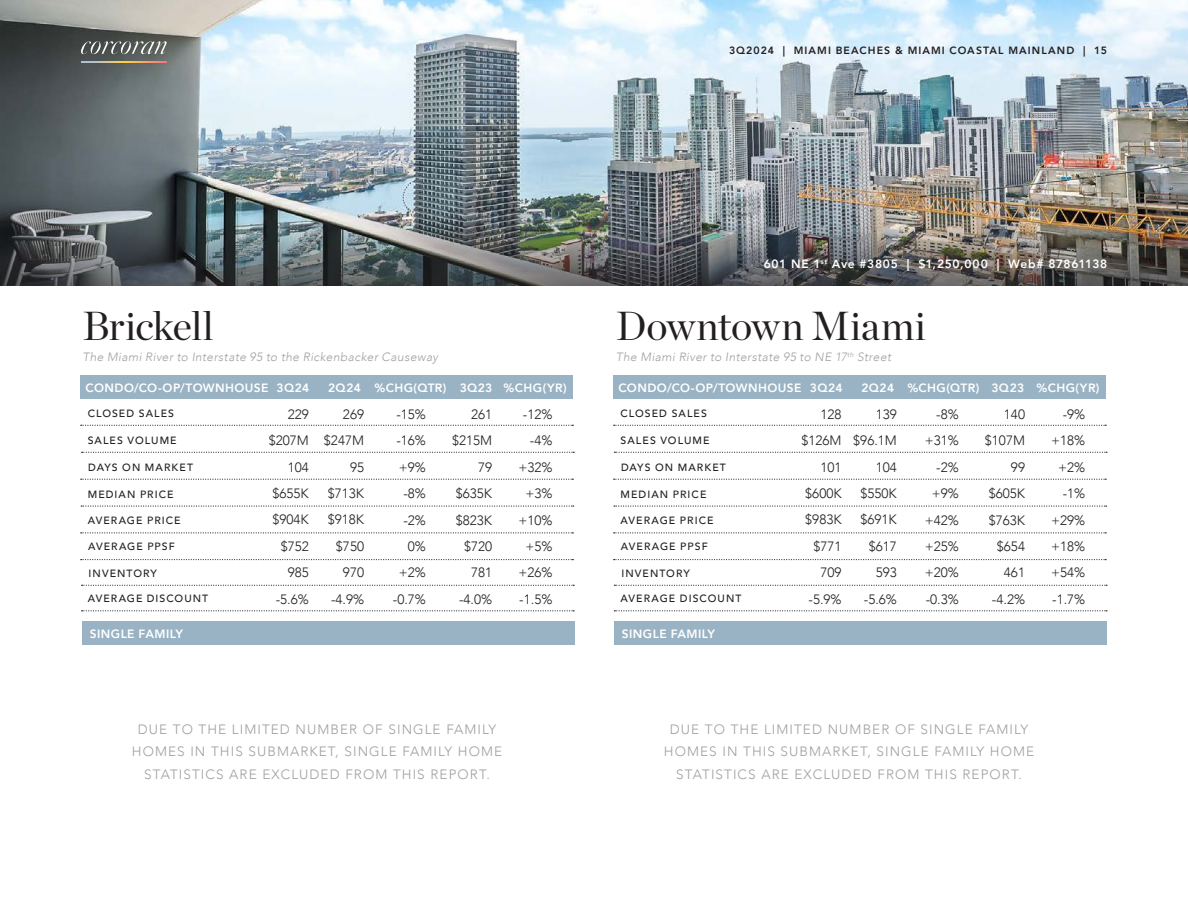
<style>
.page{position:relative;width:1188px;height:918px;background:#fff}
.page>*{position:absolute;margin:0;border:0;box-sizing:border-box;transform-origin:0 0}
.BC{font:40.5px "Chronicle Display";letter-spacing:-.01em;color:#231f20}
.t1{font:300 13.5px "Avenir";color:#231f20}
.t2{font:300 13.5px/22.5px "Avenir";letter-spacing:.08em;color:#9d9fa2;text-align:center}
.Caption_Right{font:800 12px "Avenir";letter-spacing:.035em;color:#fff}
.BC-2{font:italic 300 12px "Avenir";letter-spacing:.035em;color:#9d9fa2}
.BC-3{font:800 12px "Avenir";letter-spacing:.06em;color:#fff}
.Caption_Right-2{font:500 10.5px "Avenir";letter-spacing:.1em;color:#231f20}
.t3{font:800 10.5px "Avenir";letter-spacing:.105em;color:#231f20}
</style>
<div class="page">
<img style="left:0;top:0;width:1188px;height:221px">
<img style="left:0;top:221px;width:1188px;height:64px">
<div style="left:82px;top:621px;width:493px;height:24px;background:#99b3c5"></div>
<div style="left:614px;top:621px;width:493px;height:24px;background:#99b3c5"></div>
<div style="left:80px;top:375px;width:493px;height:24px;background:#99b3c5"></div>
<svg style="left:81px;top:425px;width:492px;height:1px"></svg>
<svg style="left:82px;top:452px;width:492px;height:1px"></svg>
<svg style="left:81px;top:479px;width:492px;height:1px"></svg>
<svg style="left:81px;top:506px;width:493px;height:1px"></svg>
<svg style="left:81px;top:532px;width:492px;height:1px"></svg>
<svg style="left:81px;top:559px;width:492px;height:1px"></svg>
<svg style="left:82px;top:585px;width:492px;height:1px"></svg>
<svg style="left:82px;top:610px;width:492px;height:1px"></svg>
<div style="left:613px;top:375px;width:493px;height:24px;background:#99b3c5"></div>
<svg style="left:614px;top:425px;width:492px;height:1px"></svg>
<svg style="left:614px;top:452px;width:493px;height:1px"></svg>
<svg style="left:614px;top:479px;width:492px;height:1px"></svg>
<svg style="left:614px;top:506px;width:493px;height:1px"></svg>
<svg style="left:614px;top:532px;width:492px;height:1px"></svg>
<svg style="left:614px;top:559px;width:492px;height:1px"></svg>
<svg style="left:614px;top:585px;width:493px;height:1px"></svg>
<svg style="left:614px;top:610px;width:493px;height:1px"></svg>
<svg style="left:81px;top:41px;width:86px;height:13px"></svg>
<svg style="left:81px;top:61px;width:86px;height:2px"></svg>
<p class="t3" style="left:729px;top:42px;width:379px">3Q2024 | MIAMI BEACHES &amp; MIAMI COASTAL MAINLAND | 15</p>
<p class="BC" style="left:82px;top:295px;width:133px">Brickell</p>
<p class="BC-2" style="left:82px;top:350px;width:357px">The Miami River to Interstate 95 to the Rickenbacker Causeway</p>
<p class="BC-3" style="left:764px;top:255px;width:345px">601 NE 1<sup>st</sup> Ave #3805 | $1,250,000 | Web# 87861138</p>
<p class="BC" style="left:616px;top:295px;width:312px">Downtown Miami</p>
<p class="BC-2" style="left:616px;top:350px;width:277px">The Miami River to Interstate 95 to NE 17<sup>th</sup> Street</p>
<p class="Caption_Right" style="left:86px;top:378px;width:184px">CONDO/CO-OP/TOWNHOUSE</p>
<p class="Caption_Right-2" style="left:88px;top:404px;width:88px">CLOSED SALES</p>
<p class="Caption_Right" style="left:328px;top:378px;width:34px">2Q24</p>
<p class="Caption_Right" style="left:460px;top:378px;width:34px">3Q23</p>
<p class="Caption_Right" style="left:618px;top:378px;width:184px">CONDO/CO-OP/TOWNHOUSE</p>
<p class="Caption_Right-2" style="left:621px;top:404px;width:88px">CLOSED SALES</p>
<p class="Caption_Right" style="left:277px;top:378px;width:34px">3Q24</p>
<p class="Caption_Right" style="left:375px;top:378px;width:73px">%CHG(QTR)</p>
<p class="Caption_Right" style="left:504px;top:378px;width:65px">%CHG(YR)</p>
<p class="Caption_Right" style="left:810px;top:378px;width:34px">3Q24</p>
<p class="Caption_Right" style="left:907px;top:378px;width:73px">%CHG(QTR)</p>
<p class="Caption_Right" style="left:1036px;top:378px;width:65px">%CHG(YR)</p>
<p class="Caption_Right" style="left:862px;top:378px;width:34px">2Q24</p>
<p class="Caption_Right" style="left:992px;top:378px;width:34px">3Q23</p>
<p class="t1" style="left:396px;top:406px;width:31px">-15%</p>
<p class="t1" style="left:396px;top:433px;width:31px">-16%</p>
<p class="t1" style="left:399px;top:459px;width:29px">+9%</p>
<p class="t1" style="left:403px;top:485px;width:24px">-8%</p>
<p class="t1" style="left:403px;top:512px;width:24px">-2%</p>
<p class="t1" style="left:408px;top:538px;width:20px">0%</p>
<p class="t1" style="left:399px;top:565px;width:29px">+2%</p>
<p class="t1" style="left:393px;top:591px;width:35px">-0.7%</p>
<p class="t1" style="left:936px;top:406px;width:24px">-8%</p>
<p class="t1" style="left:925px;top:433px;width:36px">+31%</p>
<p class="t1" style="left:936px;top:459px;width:24px">-2%</p>
<p class="t1" style="left:932px;top:485px;width:29px">+9%</p>
<p class="t1" style="left:925px;top:512px;width:36px">+42%</p>
<p class="t1" style="left:925px;top:538px;width:36px">+25%</p>
<p class="t1" style="left:925px;top:565px;width:36px">+20%</p>
<p class="t1" style="left:926px;top:591px;width:35px">-0.3%</p>
<p class="t1" style="left:523px;top:406px;width:31px">-12%</p>
<p class="t1" style="left:530px;top:433px;width:24px">-4%</p>
<p class="t1" style="left:518px;top:459px;width:36px">+32%</p>
<p class="t1" style="left:525px;top:486px;width:29px">+3%</p>
<p class="t1" style="left:518px;top:512px;width:36px">+10%</p>
<p class="t1" style="left:525px;top:538px;width:29px">+5%</p>
<p class="t1" style="left:518px;top:565px;width:36px">+26%</p>
<p class="t1" style="left:519px;top:591px;width:35px">-1.5%</p>
<p class="t1" style="left:1063px;top:406px;width:24px">-9%</p>
<p class="t1" style="left:1051px;top:433px;width:36px">+18%</p>
<p class="t1" style="left:1058px;top:459px;width:29px">+2%</p>
<p class="t1" style="left:1063px;top:486px;width:24px">-1%</p>
<p class="t1" style="left:1051px;top:512px;width:36px">+29%</p>
<p class="t1" style="left:1051px;top:538px;width:36px">+18%</p>
<p class="t1" style="left:1051px;top:565px;width:36px">+54%</p>
<p class="t1" style="left:1052px;top:591px;width:35px">-1.7%</p>
<p class="t1" style="left:288px;top:406px;width:23px">229</p>
<p class="t1" style="left:269px;top:433px;width:42px">$207M</p>
<p class="t1" style="left:288px;top:459px;width:23px">104</p>
<p class="t1" style="left:272px;top:485px;width:38px">$655K</p>
<p class="t1" style="left:272px;top:512px;width:38px">$904K</p>
<p class="t1" style="left:281px;top:538px;width:30px">$752</p>
<p class="t1" style="left:288px;top:565px;width:23px">985</p>
<p class="t1" style="left:276px;top:591px;width:35px">-5.6%</p>
<p class="t1" style="left:821px;top:406px;width:23px">128</p>
<p class="t1" style="left:802px;top:433px;width:42px">$126M</p>
<p class="t1" style="left:821px;top:459px;width:23px">101</p>
<p class="t1" style="left:805px;top:485px;width:38px">$600K</p>
<p class="t1" style="left:805px;top:512px;width:38px">$983K</p>
<p class="t1" style="left:814px;top:538px;width:30px">$771</p>
<p class="t1" style="left:821px;top:565px;width:23px">709</p>
<p class="t1" style="left:809px;top:591px;width:35px">-5.9%</p>
<p class="t1" style="left:343px;top:406px;width:23px">269</p>
<p class="t1" style="left:324px;top:433px;width:42px">$247M</p>
<p class="t1" style="left:350px;top:459px;width:16px">95</p>
<p class="t1" style="left:328px;top:485px;width:38px">$713K</p>
<p class="t1" style="left:328px;top:512px;width:38px">$918K</p>
<p class="t1" style="left:336px;top:538px;width:30px">$750</p>
<p class="t1" style="left:343px;top:565px;width:23px">970</p>
<p class="t1" style="left:331px;top:591px;width:35px">-4.9%</p>
<p class="t1" style="left:876px;top:406px;width:23px">139</p>
<p class="t1" style="left:853px;top:433px;width:45px">$96.1M</p>
<p class="t1" style="left:876px;top:459px;width:23px">104</p>
<p class="t1" style="left:861px;top:485px;width:38px">$550K</p>
<p class="t1" style="left:861px;top:512px;width:38px">$691K</p>
<p class="t1" style="left:869px;top:538px;width:30px">$617</p>
<p class="t1" style="left:876px;top:565px;width:23px">593</p>
<p class="t1" style="left:864px;top:591px;width:35px">-5.6%</p>
<p class="t1" style="left:471px;top:406px;width:23px">261</p>
<p class="t1" style="left:452px;top:433px;width:42px">$215M</p>
<p class="t1" style="left:478px;top:459px;width:16px">79</p>
<p class="t1" style="left:456px;top:486px;width:38px">$635K</p>
<p class="t1" style="left:456px;top:512px;width:38px">$823K</p>
<p class="t1" style="left:464px;top:538px;width:30px">$720</p>
<p class="t1" style="left:471px;top:565px;width:23px">781</p>
<p class="t1" style="left:459px;top:591px;width:35px">-4.0%</p>
<p class="t1" style="left:1004px;top:406px;width:23px">140</p>
<p class="t1" style="left:985px;top:433px;width:42px">$107M</p>
<p class="t1" style="left:1011px;top:459px;width:16px">99</p>
<p class="t1" style="left:989px;top:486px;width:38px">$605K</p>
<p class="t1" style="left:989px;top:512px;width:38px">$763K</p>
<p class="t1" style="left:997px;top:538px;width:30px">$654</p>
<p class="t1" style="left:1004px;top:565px;width:23px">461</p>
<p class="t1" style="left:992px;top:591px;width:35px">-4.2%</p>
<p class="Caption_Right-2" style="left:88px;top:431px;width:90px">SALES VOLUME</p>
<p class="Caption_Right-2" style="left:88px;top:458px;width:106px">DAYS ON MARKET</p>
<p class="Caption_Right-2" style="left:621px;top:431px;width:90px">SALES VOLUME</p>
<p class="Caption_Right-2" style="left:621px;top:458px;width:106px">DAYS ON MARKET</p>
<p class="Caption_Right-2" style="left:88px;top:485px;width:87px">MEDIAN PRICE</p>
<p class="Caption_Right-2" style="left:621px;top:485px;width:87px">MEDIAN PRICE</p>
<p class="Caption_Right-2" style="left:88px;top:512px;width:94px">AVERAGE PRICE</p>
<p class="Caption_Right-2" style="left:621px;top:512px;width:94px">AVERAGE PRICE</p>
<p class="Caption_Right-2" style="left:88px;top:537px;width:88px">AVERAGE PPSF</p>
<p class="Caption_Right-2" style="left:621px;top:537px;width:88px">AVERAGE PPSF</p>
<p class="Caption_Right-2" style="left:89px;top:564px;width:70px">INVENTORY</p>
<p class="Caption_Right-2" style="left:88px;top:590px;width:122px">AVERAGE DISCOUNT</p>
<p class="Caption_Right-2" style="left:621px;top:564px;width:70px">INVENTORY</p>
<p class="Caption_Right-2" style="left:621px;top:590px;width:122px">AVERAGE DISCOUNT</p>
<p class="Caption_Right" style="left:90px;top:624px;width:95px">SINGLE FAMILY</p>
<p class="t2" style="left:132px;top:718px;width:372px">DUE TO THE LIMITED NUMBER OF SINGLE FAMILY<br>HOMES IN THIS SUBMARKET, SINGLE FAMILY HOME<br>STATISTICS ARE EXCLUDED FROM THIS REPORT.</p>
<p class="Caption_Right" style="left:622px;top:624px;width:95px">SINGLE FAMILY</p>
<p class="t2" style="left:664px;top:718px;width:372px">DUE TO THE LIMITED NUMBER OF SINGLE FAMILY<br>HOMES IN THIS SUBMARKET, SINGLE FAMILY HOME<br>STATISTICS ARE EXCLUDED FROM THIS REPORT.</p>
</div>
